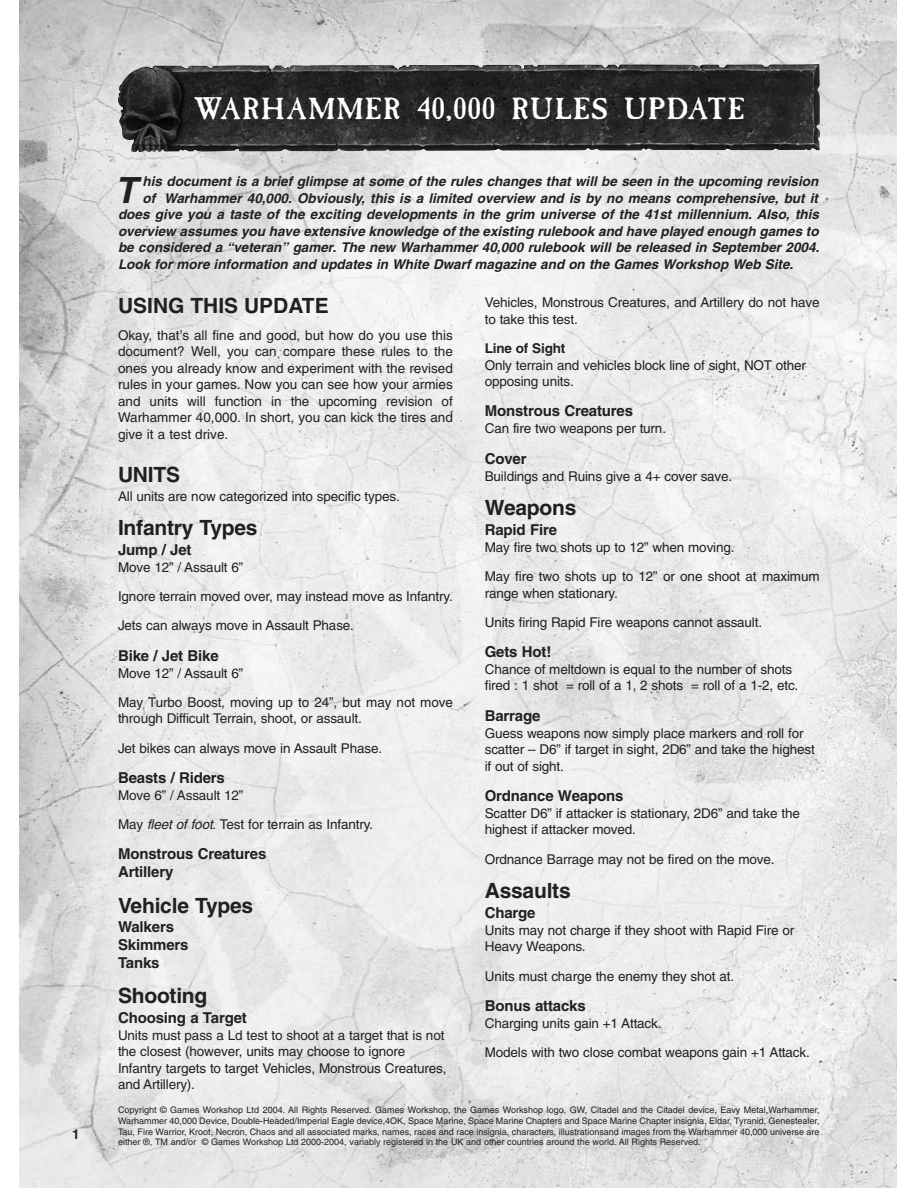
<style>
.page{position:relative;width:918px;height:1188px;background:#fff}
.page>*{position:absolute;margin:0;border:0;box-sizing:border-box;transform-origin:0 0}
.t1{font:italic 700 36.15px "Helvetica";color:#231f20}
.t2{font:30px "Caslon Antique VL";letter-spacing:.045em;color:#fff}
.t3{font:700 21px "Helvetica";letter-spacing:-.01em;color:#231f20}
.t4{font:700 15px/18px "Helvetica";letter-spacing:-.01em;color:#231f20}
.t5{font:13.5px/16.5px "Helvetica";letter-spacing:-.01em;color:#231f20}
.t6{font:italic 700 13.5px "Helvetica";color:#231f20}
.t7{font:700 13.5px "Helvetica";letter-spacing:-.01em;color:#231f20}
.t8{font:9px/10.8px "Helvetica";color:#231f20;text-align:justify}
.s1{font-style:italic}
</style>
<div class="page">
<img style="left:20px;top:0;width:877px;height:1188px">
<img style="left:181px;top:64px;width:639px;height:86px">
<p class="t7" style="left:72px;top:1130px;width:9px">1</p>
<h2 class="t2" style="left:194px;top:97px;width:552px">WARHAMMER 40,000 RULES UPDATE</h2>
<h1 class="t1" style="left:115px;top:177px;width:24px">T</h1>
<p class="t6" style="left:143px;top:177px;width:677px">his document is a brief glimpse at some of the rules changes that will be seen in the upcoming revision</p>
<p class="t6" style="left:143px;top:193px;width:677px">of Warhammer 40,000. Obviously, this is a limited overview and is by no means comprehensive, but it</p>
<p class="t6" style="left:118px;top:210px;width:702px">does give you a taste of the exciting developments in the grim universe of the 41st millennium. Also, this</p>
<p class="t6" style="left:118px;top:226px;width:702px">overview assumes you have extensive knowledge of the existing rulebook and have played enough games to</p>
<p class="t6" style="left:118px;top:243px;width:703px">be considered a “veteran” gamer. The new Warhammer 40,000 rulebook will be released in September 2004.</p>
<p class="t6" style="left:118px;top:259px;width:677px">Look for more information and updates in White Dwarf magazine and on the Games Workshop Web Site.</p>
<h3 class="t3" style="left:118px;top:298px;width:212px">USING THIS UPDATE</h3>
<p class="t5" style="left:118px;top:328px;width:336px;text-align:justify">Okay, that’s all fine and good, but how do you use this document? Well, you can compare these rules to the ones you already know and experiment with the revised rules in your games. Now you can see how your armies and units will function in the upcoming revision of Warhammer 40,000. In short, you can kick the tires and give it a test drive.</p>
<h3 class="t3" style="left:118px;top:467px;width:64px">UNITS</h3>
<p class="t5" style="left:118px;top:489px;width:283px">All units are now categorized into specific types.</p>
<h3 class="t3" style="left:118px;top:520px;width:141px">Infantry Types</h3>
<p class="t4" style="left:118px;top:542px;width:75px">Jump / Jet</p>
<p class="t5" style="left:118px;top:554px;width:336px;line-height:29.2px">Move 12” / Assault 6”<br>Ignore terrain moved over, may instead move as Infantry.<br>Jets can always move in Assault Phase.</p>
<p class="t4" style="left:118px;top:648px;width:102px">Bike / Jet Bike</p>
<p class="t5" style="left:118px;top:660px;width:336px;line-height:29.2px">Move 12” / Assault 6”<br>May Turbo Boost, moving up to 24”, but may not move</p>
<p class="t5" style="left:118px;top:705px;width:266px;line-height:29.2px">through Difficult Terrain, shoot, or assault.<br>Jet bikes can always move in Assault Phase.</p>
<p class="t4" style="left:118px;top:770px;width:108px">Beasts / Riders</p>
<p class="t5" style="left:118px;top:782px;width:257px;line-height:29.2px">Move 6” / Assault 12”<br>May <span class="s1">fleet of foot</span>. Test for terrain as Infantry.</p>
<p class="t4" style="left:118px;top:847px;width:150px">Monstrous Creatures<br>Artillery</p>
<h3 class="t3" style="left:118px;top:897px;width:137px">Vehicle Types</h3>
<p class="t4" style="left:118px;top:919px;width:72px">Walkers<br>Skimmers<br>Tanks</p>
<h3 class="t3" style="left:118px;top:988px;width:91px">Shooting</h3>
<p class="t4" style="left:118px;top:1010px;width:130px">Choosing a Target</p>
<p class="t5" style="left:118px;top:1028px;width:330px">Units must pass a Ld test to shoot at a target that is not the closest (however, units may choose to ignore Infantry targets to target Vehicles, Monstrous Creatures, and Artillery).</p>
<p class="t5" style="left:485px;top:296px;width:336px">Vehicles, Monstrous Creatures, and Artillery do not have to take this test.</p>
<p class="t7" style="left:485px;top:343px;width:82px">Line of Sight</p>
<p class="t5" style="left:485px;top:358px;width:323px">Only terrain and vehicles block line of sight, NOT other opposing units.</p>
<p class="t4" style="left:485px;top:404px;width:150px">Monstrous Creatures</p>
<p class="t5" style="left:485px;top:422px;width:183px">Can fire two weapons per turn.</p>
<p class="t4" style="left:485px;top:451px;width:43px">Cover</p>
<p class="t5" style="left:485px;top:469px;width:249px">Buildings and Ruins give a 4+ cover save.</p>
<h3 class="t3" style="left:485px;top:500px;width:93px">Weapons</h3>
<p class="t4" style="left:485px;top:522px;width:74px">Rapid Fire</p>
<p class="t5" style="left:485px;top:534px;width:336px;line-height:29.2px">May fire two shots up to 12” when moving.<br>May fire two shots up to 12” or one shoot at maximum</p>
<p class="t5" style="left:485px;top:579px;width:279px;line-height:29.2px">range when stationary.<br>Units firing Rapid Fire weapons cannot assault.</p>
<p class="t4" style="left:485px;top:644px;width:68px">Gets Hot!</p>
<p class="t5" style="left:485px;top:662px;width:315px">Chance of meltdown is equal to the number of shots fired : 1 shot = roll of a 1, 2 shots = roll of a 1-2, etc.</p>
<p class="t4" style="left:485px;top:708px;width:57px">Barrage</p>
<p class="t5" style="left:485px;top:726px;width:332px">Guess weapons now simply place markers and roll for scatter – D6” if target in sight, 2D6” and take the highest if out of sight.</p>
<p class="t4" style="left:485px;top:788px;width:140px">Ordnance Weapons</p>
<p class="t5" style="left:485px;top:806px;width:317px">Scatter D6” if attacker is stationary, 2D6” and take the highest if attacker moved.</p>
<p class="t5" style="left:485px;top:852px;width:291px">Ordnance Barrage may not be fired on the move.</p>
<h3 class="t3" style="left:485px;top:883px;width:87px">Assaults</h3>
<p class="t4" style="left:485px;top:905px;width:52px">Charge</p>
<p class="t5" style="left:485px;top:923px;width:311px">Units may not charge if they shoot with Rapid Fire or<br>Heavy Weapons.</p>
<p class="t5" style="left:485px;top:969px;width:251px">Units must charge the enemy they shot at.</p>
<p class="t4" style="left:485px;top:998px;width:103px">Bonus attacks</p>
<p class="t5" style="left:485px;top:1010px;width:327px;line-height:29.2px">Charging units gain +1 Attack.<br>Models with two close combat weapons gain +1 Attack.</p>
<p class="t8" style="left:118px;top:1105px;width:703px">Copyright © Games Workshop Ltd 2004. All Rights Reserved. Games Workshop, the Games Workshop logo, GW, Citadel and the Citadel device, Eavy Metal,Warhammer, Warhammer 40,000 Device, Double-Headed/Imperial Eagle device,4OK, Space Marine, Space Marine Chapters and Space Marine Chapter insignia, Eldar, Tyranid, Genestealer, Tau, Fire Warrior, Kroot, Necron, Chaos and all associated marks, names, races and race insignia, characters, illustrationsand images from the Warhammer 40,000 universe are either ®, TM and/or © Games Workshop Ltd 2000-2004, variably registered in the UK and other countries around the world. All Rights Reserved.</p>
</div>
